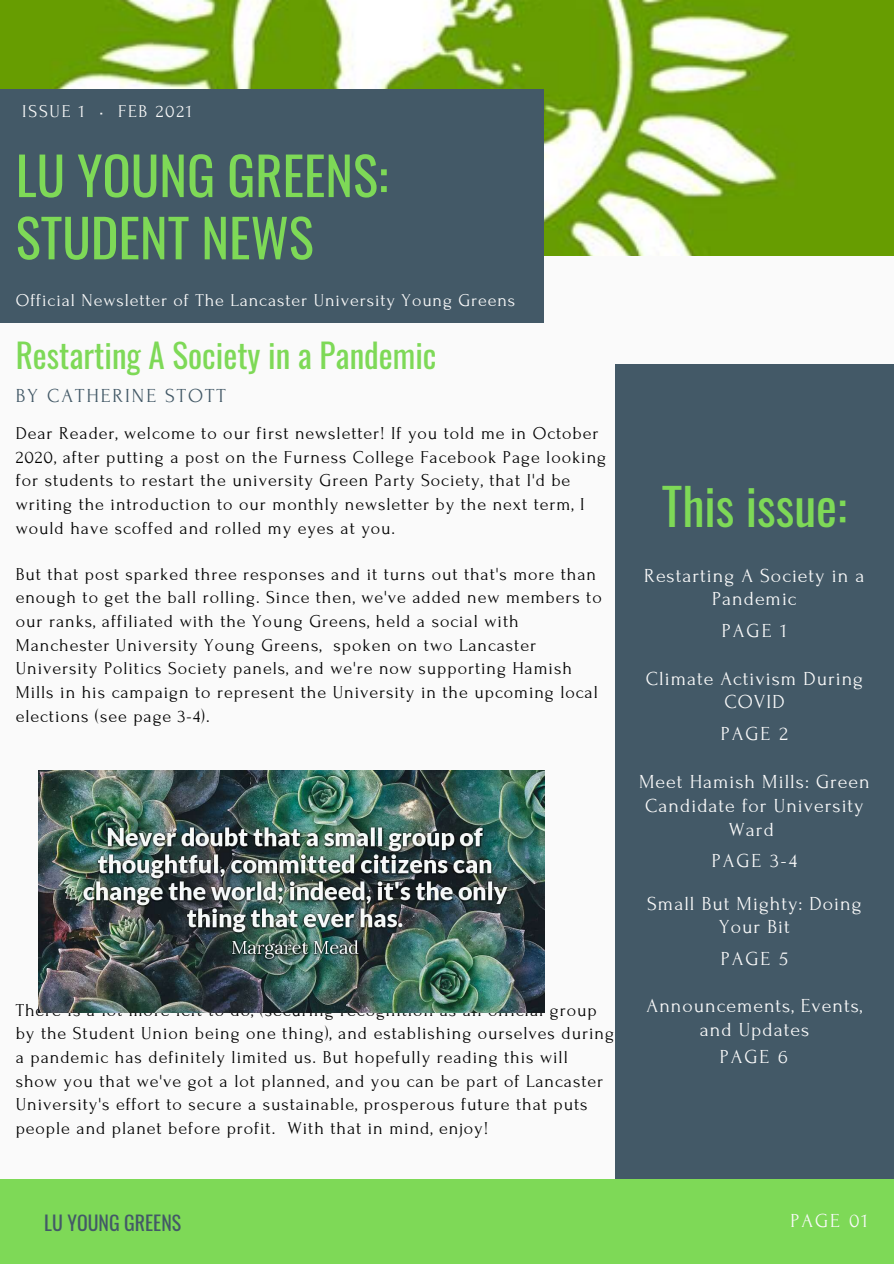
<style>
.page{position:relative;width:894px;height:1264px;background:#fff}
.page>*{position:absolute;margin:0;border:0;box-sizing:border-box;transform-origin:0 0}
.t1{font:52.5px/62.2px "Oswald";color:#7ed957}
.t2{font:49.65px "Oswald";color:#7ed957}
.t3{font:33.15px "Oswald";color:#7ed957}
.t4{font:19.8px/23.7px "Forum";letter-spacing:.05em;color:#fafafa;text-align:center}
.t5{font:19.8px "Forum";letter-spacing:.1em;color:#435967}
.t6{font:19.8px "Oswald";color:#435967}
.t7{font:18px/23.7px "Forum";letter-spacing:.05em;color:#000}
.t8{font:18px "Forum";letter-spacing:.05em;color:#fafafa}
.t9{font:18px "Forum";letter-spacing:.1em;color:#fafafa}
</style>
<div class="page">
<div style="left:0;top:0;width:893px;height:1263px;background:#fafafa"></div>
<div style="left:614px;top:364px;width:279px;height:899px;background:#435967"></div>
<img style="left:0;top:0;width:893px;height:255px">
<div style="left:0;top:89px;width:544px;height:233px;background:#435967"></div>
<div style="left:0;top:1178px;width:893px;height:85px;background:#7ed957"></div>
<img style="left:39px;top:770px;width:505px;height:242px">
<p class="t9" style="left:22px;top:101px;width:171px">ISSUE 1 • FEB 2021</p>
<p class="t1" style="left:16px;top:142px;width:374px">LU YOUNG GREENS:<br>STUDENT NEWS</p>
<p class="t8" style="left:16px;top:291px;width:501px">Official Newsletter of The Lancaster University Young Greens</p>
<p class="t3" style="left:16px;top:329px;width:422px">Restarting A Society in a Pandemic</p>
<p class="t5" style="left:16px;top:385px;width:211px">BY CATHERINE STOTT</p>
<p class="t7" style="left:16px;top:421px;width:591px">Dear Reader, welcome to our first newsletter! If you told me in October 2020, after putting a post on the Furness College Facebook Page looking for students to restart the university Green Party Society, that I'd be writing the introduction to our monthly newsletter by the next term, I would have scoffed and rolled my eyes at you.</p>
<p class="t7" style="left:16px;top:562px;width:587px">But that post sparked three responses and it turns out that's more than enough to get the ball rolling. Since then, we've added new members to our ranks, affiliated with the Young Greens, held a social with Manchester University Young Greens, spoken on two Lancaster University Politics Society panels, and we're now supporting Hamish Mills in his campaign to represent the University in the upcoming local elections (see page 3-4).</p>
<p class="t7" style="left:16px;top:998px;width:599px">There is a lot more left to do, (securing recognition as an official group by the Student Union being one thing), and establishing ourselves during a pandemic has definitely limited us. But hopefully reading this will<br>show you that we've got a lot planned, and you can be part of Lancaster University's effort to secure a sustainable, prosperous future that puts people and planet before profit. With that in mind, enjoy!</p>
<p class="t2" style="left:661px;top:467px;width:187px">This issue:</p>
<p class="t4" style="left:644px;top:564px;width:222px">Restarting A Society in a<br>Pandemic</p>
<p class="t4" style="left:721px;top:619px;width:66px">PAGE 1</p>
<p class="t4" style="left:645px;top:666px;width:219px">Climate Activism During<br>COVID</p>
<p class="t4" style="left:720px;top:722px;width:68px">PAGE 2</p>
<p class="t4" style="left:639px;top:770px;width:232px">Meet Hamish Mills: Green<br>Candidate for University<br>Ward</p>
<p class="t4" style="left:711px;top:849px;width:87px">PAGE 3-4</p>
<p class="t4" style="left:647px;top:891px;width:216px">Small But Mighty: Doing<br>Your Bit</p>
<p class="t4" style="left:720px;top:946px;width:69px">PAGE 5</p>
<p class="t4" style="left:646px;top:994px;width:217px">Announcements, Events,</p>
<p class="t4" style="left:699px;top:1017px;width:111px">and Updates</p>
<p class="t4" style="left:719px;top:1044px;width:70px">PAGE 6</p>
<p class="t6" style="left:44px;top:1206px;width:138px">LU YOUNG GREENS</p>
<p class="t4" style="left:790px;top:1209px;width:79px">PAGE 01</p>
</div>
